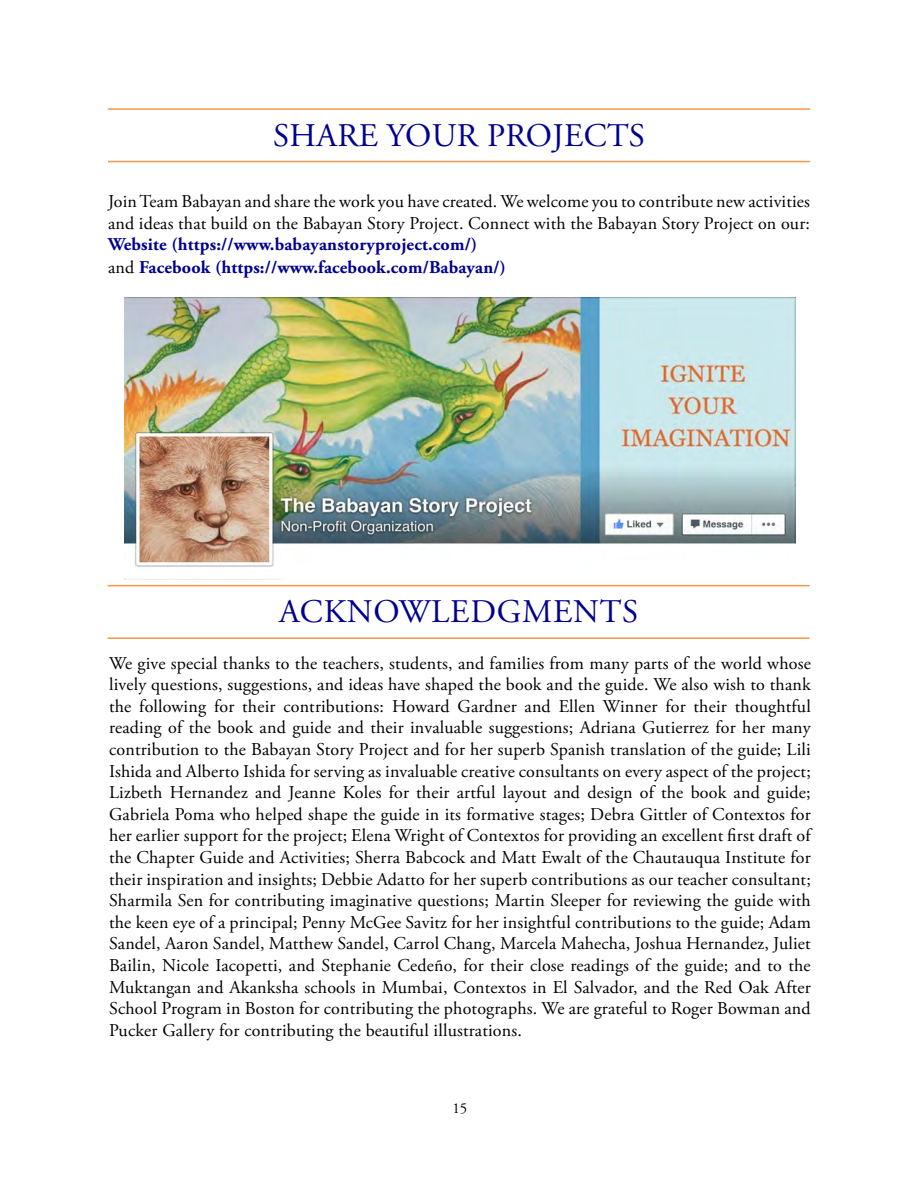
<style>
.page{position:relative;width:918px;height:1188px;background:#fff}
.page>*{position:absolute;margin:0;border:0;box-sizing:border-box;transform-origin:0 0}
.t1{font:33px "Adobe Garamond Pro";letter-spacing:.01em;color:#000090}
.t2{font:18px/21.6px "Adobe Garamond Pro";letter-spacing:.01em;color:#000;text-align:justify}
.t3{font:700 18px/22.5px "Adobe Garamond Pro";letter-spacing:.01em;color:#000090}
.t4{font:15px "Adobe Garamond Pro";color:#000}
.s1{font-weight:400;color:#000}
</style>
<div class="page">
<hr style="left:108px;top:585px;width:702px;height:1px;background:#f79646">
<hr style="left:108px;top:637px;width:702px;height:2px;background:#f79646">
<img style="left:125px;top:297px;width:670px;height:282px">
<hr style="left:108px;top:108px;width:702px;height:2px;background:#f79646">
<hr style="left:108px;top:161px;width:702px;height:1px;background:#f79646">
<h1 class="t1" style="left:273px;top:116px;width:373px">SHARE YOUR PROJECTS</h1>
<p class="t2" style="left:108px;top:191px;width:704px">Join Team Babayan and share the work you have created. We welcome you to contribute new activities and ideas that build on the Babayan Story Project. Connect with the Babayan Story Project on our:</p>
<p class="t3" style="left:108px;top:234px;width:399px">Website (https://www.babayanstoryproject.com/) <span class="s1">and</span> Facebook (https://www.facebook.com/Babayan/)</p>
<h1 class="t1" style="left:279px;top:592px;width:361px">ACKNOWLEDGMENTS</h1>
<p class="t2" style="left:109px;top:653px;width:703px">We give special thanks to the teachers, students, and families from many parts of the world whose lively questions, suggestions, and ideas have shaped the book and the guide. We also wish to thank the following for their contributions: Howard Gardner and Ellen Winner for their thoughtful reading of the book and guide and their invaluable suggestions; Adriana Gutierrez for her many contribution to the Babayan Story Project and for her superb Spanish translation of the guide; Lili Ishida and Alberto Ishida for serving as invaluable creative consultants on every aspect of the project; Lizbeth Hernandez and Jeanne Koles for their artful layout and design of the book and guide; Gabriela Poma who helped shape the guide in its formative stages; Debra Gittler of Contextos for her earlier support for the project; Elena Wright of Contextos for providing an excellent first draft of the Chapter Guide and Activities; Sherra Babcock and Matt Ewalt of the Chautauqua Institute for their inspiration and insights; Debbie Adatto for her superb contributions as our teacher consultant; Sharmila Sen for contributing imaginative questions; Martin Sleeper for reviewing the guide with the keen eye of a principal; Penny McGee Savitz for her insightful contributions to the guide; Adam Sandel, Aaron Sandel, Matthew Sandel, Carrol Chang, Marcela Mahecha, Joshua Hernandez, Juliet Bailin, Nicole Iacopetti, and Stephanie Cedeño, for their close readings of the guide; and to the Muktangan and Akanksha schools in Mumbai, Contextos in El Salvador, and the Red Oak After School Program in Boston for contributing the photographs. We are grateful to Roger Bowman and Pucker Gallery for contributing the beautiful illustrations.</p>
<p class="t4" style="left:452px;top:1100px;width:16px">15</p>
</div>
